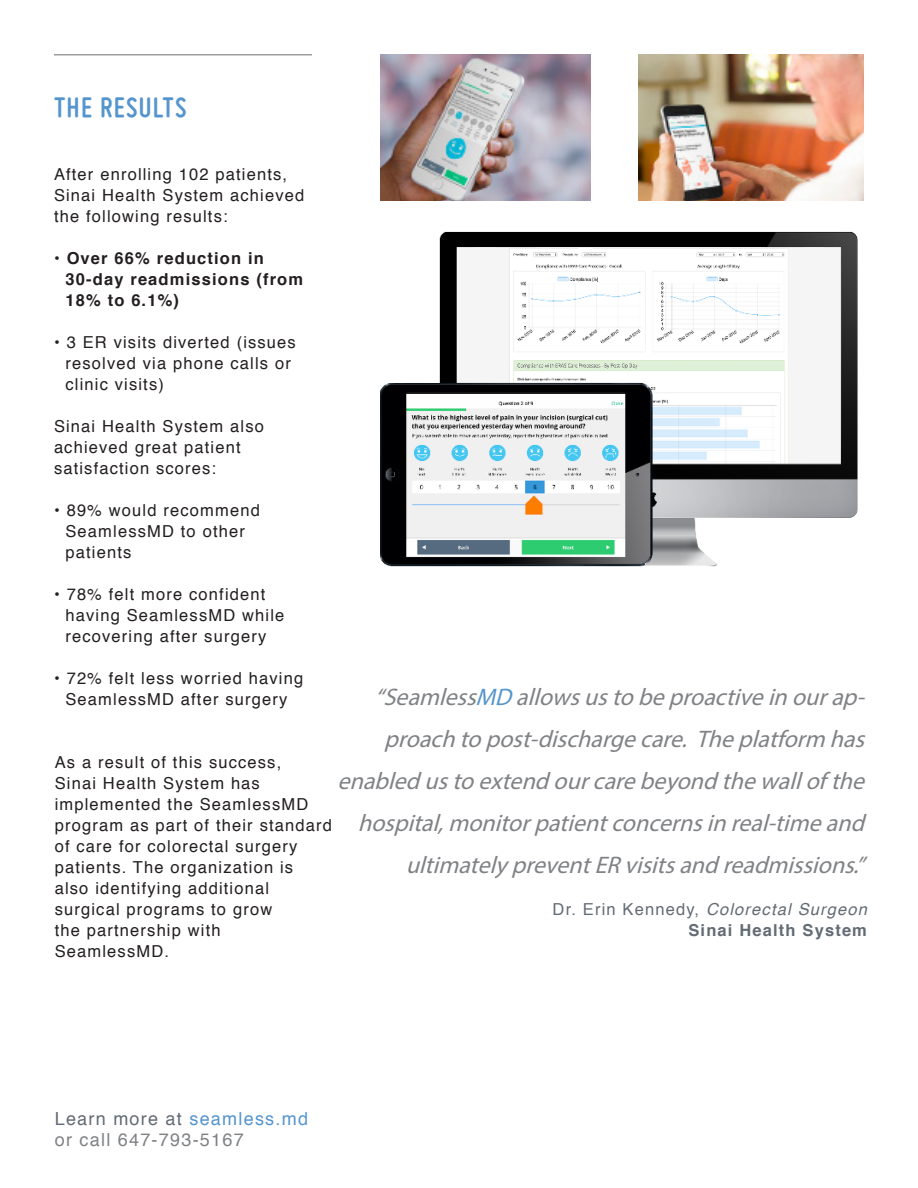
<style>
.page{position:relative;width:918px;height:1188px;background:#fff}
.page>*{position:absolute;margin:0;border:0;box-sizing:border-box;transform-origin:0 0}
.Text_heading{font:700 30px "Miso";letter-spacing:.04em;color:#5595cd}
.Result_numbers{font:italic 24px/42px "Myriad Pro";color:#808285;text-align:center}
.t1{font:18px "Helvetica";letter-spacing:.07em;color:#636b74}
.t2{font:18px "Helvetica";letter-spacing:.07em;color:#808285}
.t3{font:16.5px/21px "Helvetica";letter-spacing:.07em;color:#231f20}
.t4{font:700 16.5px "Helvetica";letter-spacing:.07em;color:#231f20}
.t5{font:italic 16.5px/21px "Helvetica";letter-spacing:.07em;color:#636b74;text-align:right}
.s1{color:#5595cd}
.s2{font-style:normal}
.s3{font-weight:700;font-style:normal}
</style>
<div class="page">
<hr style="left:54px;top:54px;width:258px;height:2px;background:#9a9c9e">
<img style="left:381px;top:54px;width:209px;height:147px">
<img style="left:638px;top:54px;width:226px;height:147px">
<img style="left:380px;top:231px;width:478px;height:336px">
<p class="Text_heading" style="left:54px;top:90px;width:134px">THE RESULTS</p>
<p class="t3" style="left:54px;top:164px;width:252px">After enrolling 102 patients,<br>Sinai Health System achieved the following results:</p>
<p class="t4" style="left:54px;top:245px;width:211px">• Over 66% reduction in</p>
<p class="t4" style="left:65px;top:266px;width:239px">30-day readmissions (from</p>
<p class="t4" style="left:65px;top:287px;width:115px">18% to 6.1%)</p>
<p class="t3" style="left:54px;top:332px;width:243px">• 3 ER visits diverted (issues</p>
<p class="t3" style="left:65px;top:353px;width:227px">resolved via phone calls or</p>
<p class="t3" style="left:65px;top:374px;width:100px">clinic visits)</p>
<p class="t3" style="left:54px;top:416px;width:211px">Sinai Health System also achieved great patient</p>
<p class="t3" style="left:54px;top:458px;width:164px">satisfaction scores:</p>
<p class="t3" style="left:54px;top:500px;width:207px">• 89% would recommend</p>
<p class="t3" style="left:65px;top:521px;width:181px">SeamlessMD to other</p>
<p class="t3" style="left:65px;top:542px;width:67px">patients</p>
<p class="t3" style="left:54px;top:584px;width:213px">• 78% felt more confident</p>
<p class="t3" style="left:65px;top:605px;width:220px">having SeamlessMD while</p>
<p class="t3" style="left:65px;top:626px;width:202px">recovering after surgery</p>
<p class="t3" style="left:54px;top:668px;width:251px">• 72% felt less worried having</p>
<p class="t3" style="left:65px;top:689px;width:223px">SeamlessMD after surgery</p>
<p class="Result_numbers" style="left:375px;top:676px;width:498px">“Seamless<span class="s1">MD</span> allowsustobeproactiveinourap&shy;proachtopost-dischargecare. Theplatform has</p>
<p class="Result_numbers" style="left:337px;top:760px;width:536px;text-align:right">enabledustoextendourcarebeyondthewallofthe hospital,monitorpatientconcernsinreal-timeand ultimatelypreventERvisitsandreadmissions.”</p>
<p class="t5" style="left:553px;top:899px;width:316px"><span class="s2">Dr. Erin Kennedy,</span> Colorectal Surgeon<br><span class="s3">Sinai Health System</span></p>
<p class="t3" style="left:55px;top:752px;width:228px">As a result of this success,</p>
<p class="t3" style="left:55px;top:773px;width:207px">Sinai Health System has</p>
<p class="t3" style="left:55px;top:794px;width:255px">implemented the SeamlessMD</p>
<p class="t3" style="left:55px;top:815px;width:279px">program as part of their standard</p>
<p class="t3" style="left:55px;top:836px;width:244px">of care for colorectal surgery</p>
<p class="t3" style="left:55px;top:857px;width:240px">patients. The organization is</p>
<p class="t3" style="left:55px;top:878px;width:216px">also identifying additional</p>
<p class="t3" style="left:55px;top:899px;width:219px">surgical programs to grow</p>
<p class="t3" style="left:55px;top:920px;width:167px">the partnership with</p>
<p class="t3" style="left:55px;top:941px;width:116px">SeamlessMD.</p>
<p class="t1" style="left:55px;top:1105px;width:255px">Learn more at <span class="s1">seamless.md</span></p>
<p class="t2" style="left:55px;top:1126px;width:191px">or call 647-793-5167</p>
</div>
